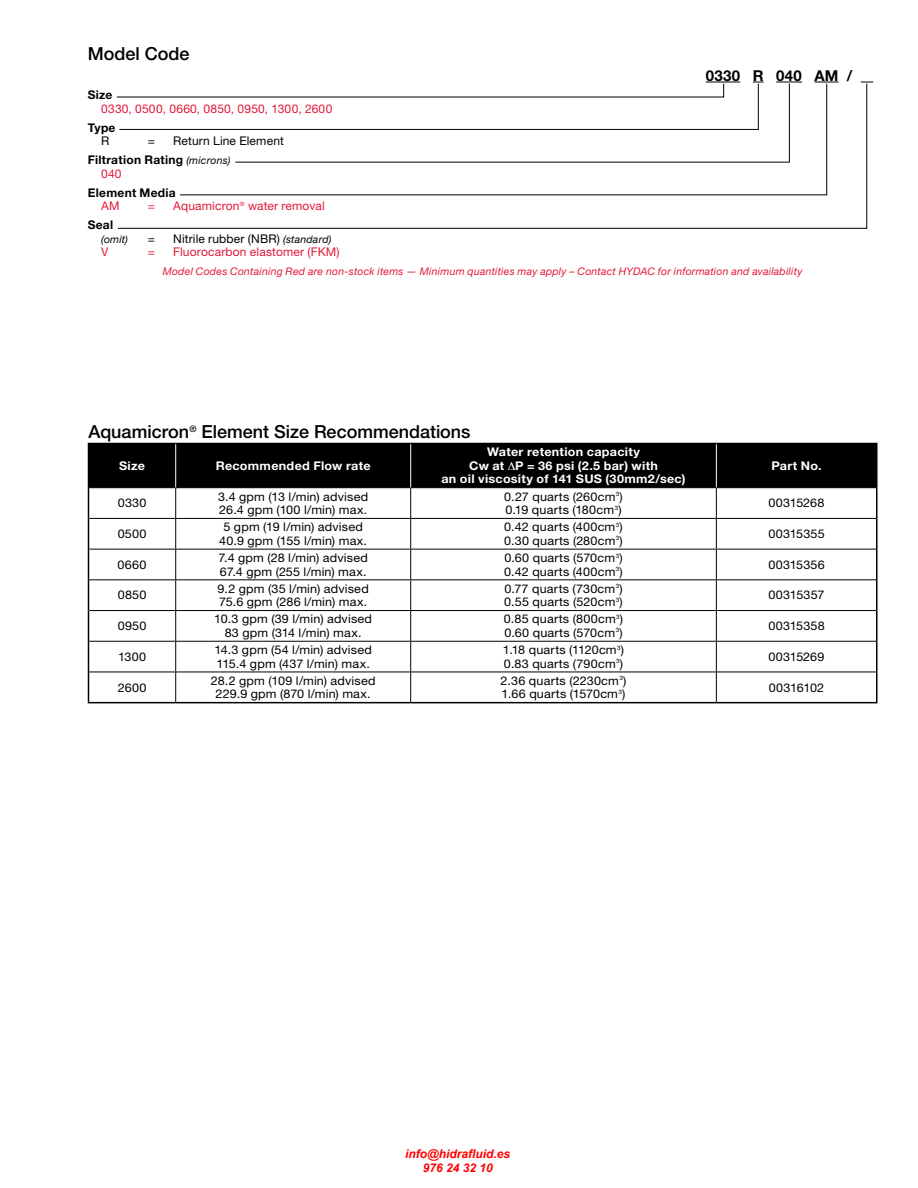
<style>
.page{position:relative;width:918px;height:1188px;background:#fff}
.page>*{position:absolute;margin:0;border:0;box-sizing:border-box;transform-origin:0 0}
.t1{font:500 18px "Helvetica Neue LT Std";color:#000}
.t2{font:700 15px "Helvetica Neue LT Std";letter-spacing:.025em;color:#000}
.t3{font:12px/13.5px "Helvetica Neue LT Std";letter-spacing:.015em;color:#000;scale:1.05 1}
.t4{font:700 12px/13.5px "Helvetica Neue LT Std";letter-spacing:.02em;color:#fff;text-align:center;scale:1.05 1}
.t5{font:12px "Helvetica Neue LT Std";letter-spacing:.015em;color:#e31837}
.t6{font:12px/18.9px "Helvetica Neue LT Std";letter-spacing:.015em;color:#000}
.t7{font:italic 700 12px/14.4px "Arial";color:#f00;text-align:center}
.t8{font:700 12px "Helvetica Neue LT Std";letter-spacing:.025em;color:#000}
.t9{font:12px "Helvetica Neue LT Std";letter-spacing:-.015em;color:#000;scale:1.05 1}
.t10{font:italic 10.5px "Helvetica Neue LT Std";letter-spacing:.02em;color:#e31837}
.t11{font:italic 10.5px "Helvetica Neue LT Std";color:#000}
.s1{font-weight:700}
.s2{font-style:italic;font-size:10.5px}
</style>
<div class="page">
<svg style="left:776px;top:82px;width:26px;height:1px"></svg>
<svg style="left:814px;top:82px;width:25px;height:1px"></svg>
<svg style="left:861px;top:82px;width:13px;height:1px"></svg>
<svg style="left:117px;top:83px;width:751px;height:146px"></svg>
<div style="left:89px;top:444px;width:787px;height:43px;background:#000"></div>
<hr style="left:88px;top:443px;width:88px;height:1px;background:#000">
<hr style="left:88px;top:444px;width:1px;height:44px;background:#000">
<hr style="left:176px;top:443px;width:235px;height:1px;background:#000">
<hr style="left:411px;top:443px;width:305px;height:1px;background:#000">
<hr style="left:716px;top:443px;width:161px;height:1px;background:#000">
<hr style="left:876px;top:444px;width:2px;height:44px;background:#000">
<hr style="left:88px;top:488px;width:1px;height:30px;background:#000">
<hr style="left:876px;top:488px;width:2px;height:30px;background:#000">
<hr style="left:88px;top:518px;width:1px;height:31px;background:#000">
<hr style="left:876px;top:518px;width:2px;height:31px;background:#000">
<hr style="left:88px;top:549px;width:1px;height:31px;background:#000">
<hr style="left:876px;top:549px;width:2px;height:31px;background:#000">
<hr style="left:88px;top:580px;width:1px;height:31px;background:#000">
<hr style="left:876px;top:580px;width:2px;height:31px;background:#000">
<hr style="left:88px;top:611px;width:1px;height:30px;background:#000">
<hr style="left:876px;top:611px;width:2px;height:30px;background:#000">
<hr style="left:88px;top:641px;width:1px;height:31px;background:#000">
<hr style="left:876px;top:641px;width:2px;height:31px;background:#000">
<hr style="left:88px;top:672px;width:1px;height:30px;background:#000">
<hr style="left:876px;top:672px;width:2px;height:30px;background:#000">
<hr style="left:88px;top:702px;width:88px;height:1px;background:#000">
<hr style="left:176px;top:702px;width:235px;height:1px;background:#000">
<hr style="left:411px;top:702px;width:305px;height:1px;background:#000">
<hr style="left:716px;top:702px;width:161px;height:1px;background:#000">
<hr style="left:89px;top:487px;width:87px;height:1px;background:#000">
<hr style="left:176px;top:487px;width:235px;height:1px;background:#000">
<hr style="left:175px;top:488px;width:1px;height:30px;background:#000">
<hr style="left:411px;top:487px;width:305px;height:1px;background:#000">
<hr style="left:410px;top:488px;width:1px;height:30px;background:#000">
<hr style="left:716px;top:487px;width:160px;height:1px;background:#000">
<hr style="left:716px;top:488px;width:1px;height:30px;background:#000">
<hr style="left:89px;top:518px;width:87px;height:1px;background:#000">
<hr style="left:176px;top:518px;width:235px;height:1px;background:#000">
<hr style="left:175px;top:519px;width:1px;height:30px;background:#000">
<hr style="left:411px;top:518px;width:305px;height:1px;background:#000">
<hr style="left:410px;top:519px;width:1px;height:30px;background:#000">
<hr style="left:716px;top:518px;width:160px;height:1px;background:#000">
<hr style="left:716px;top:519px;width:1px;height:30px;background:#000">
<hr style="left:89px;top:549px;width:87px;height:1px;background:#000">
<hr style="left:176px;top:549px;width:235px;height:1px;background:#000">
<svg style="left:175px;top:550px;width:1px;height:29px"></svg>
<hr style="left:411px;top:549px;width:305px;height:1px;background:#000">
<svg style="left:410px;top:550px;width:1px;height:29px"></svg>
<hr style="left:716px;top:549px;width:160px;height:1px;background:#000">
<svg style="left:716px;top:550px;width:1px;height:29px"></svg>
<hr style="left:89px;top:579px;width:87px;height:1px;background:#000">
<hr style="left:176px;top:579px;width:235px;height:1px;background:#000">
<hr style="left:175px;top:580px;width:1px;height:30px;background:#000">
<hr style="left:411px;top:579px;width:305px;height:1px;background:#000">
<hr style="left:410px;top:580px;width:1px;height:30px;background:#000">
<hr style="left:716px;top:579px;width:160px;height:1px;background:#000">
<hr style="left:716px;top:580px;width:1px;height:30px;background:#000">
<hr style="left:89px;top:610px;width:87px;height:1px;background:#000">
<hr style="left:176px;top:610px;width:235px;height:1px;background:#000">
<hr style="left:175px;top:611px;width:1px;height:30px;background:#000">
<hr style="left:411px;top:610px;width:305px;height:1px;background:#000">
<hr style="left:410px;top:611px;width:1px;height:30px;background:#000">
<hr style="left:716px;top:610px;width:160px;height:1px;background:#000">
<hr style="left:716px;top:611px;width:1px;height:30px;background:#000">
<hr style="left:89px;top:641px;width:87px;height:1px;background:#000">
<hr style="left:176px;top:641px;width:235px;height:1px;background:#000">
<hr style="left:175px;top:642px;width:1px;height:30px;background:#000">
<hr style="left:411px;top:641px;width:305px;height:1px;background:#000">
<hr style="left:410px;top:642px;width:1px;height:30px;background:#000">
<hr style="left:716px;top:641px;width:160px;height:1px;background:#000">
<hr style="left:716px;top:642px;width:1px;height:30px;background:#000">
<hr style="left:89px;top:672px;width:87px;height:1px;background:#000">
<hr style="left:176px;top:672px;width:235px;height:1px;background:#000">
<hr style="left:175px;top:672px;width:1px;height:30px;background:#000">
<hr style="left:411px;top:672px;width:305px;height:1px;background:#000">
<hr style="left:410px;top:672px;width:1px;height:30px;background:#000">
<hr style="left:716px;top:672px;width:160px;height:1px;background:#000">
<hr style="left:716px;top:672px;width:1px;height:30px;background:#000">
<hr style="left:175px;top:444px;width:1px;height:43px;background:#fff">
<hr style="left:410px;top:444px;width:1px;height:43px;background:#fff">
<hr style="left:716px;top:444px;width:1px;height:43px;background:#fff">
<h1 class="t1" style="left:88px;top:43px;width:103px">Model Code</h1>
<p class="t2" style="left:706px;top:66px;width:148px">0330 R 040 AM /</p>
<p class="t8" style="left:88px;top:88px;width:26px">Size</p>
<p class="t5" style="left:101px;top:101px;width:233px">0330, 0500, 0660, 0850, 0950, 1300, 2600</p>
<p class="t8" style="left:88px;top:120px;width:29px">Type</p>
<p class="t6" style="left:101px;top:131px;width:10px">R</p>
<p class="t6" style="left:148px;top:131px;width:9px">=</p>
<p class="t6" style="left:88px;top:131px;width:198px;text-indent:86px">Return Line Element<br><span class="s1">Filtration Rating</span> <span class="s2">(microns)</span></p>
<p class="t5" style="left:101px;top:166px;width:22px">040</p>
<p class="t8" style="left:88px;top:185px;width:90px">Element Media</p>
<p class="t5" style="left:101px;top:199px;width:20px">AM</p>
<p class="t5" style="left:148px;top:199px;width:9px">=</p>
<p class="t5" style="left:173px;top:199px;width:153px">Aquamicron<sup>®</sup> water removal</p>
<p class="t8" style="left:88px;top:217px;width:27px">Seal</p>
<p class="t11" style="left:101px;top:232px;width:28px">(omit)</p>
<p class="t6" style="left:148px;top:229px;width:9px">=</p>
<p class="t6" style="left:173px;top:229px;width:160px">Nitrile rubber (NBR) <span class="s2">(standard)</span></p>
<p class="t5" style="left:101px;top:245px;width:9px">V</p>
<p class="t5" style="left:148px;top:245px;width:9px">=</p>
<p class="t5" style="left:173px;top:245px;width:168px">Fluorocarbon elastomer (FKM)</p>
<p class="t10" style="left:163px;top:265px;width:641px">Model Codes Containing Red are non-stock items — Minimum quantities may apply – Contact HYDAC for information and availability</p>
<h1 class="t1" style="left:88px;top:421px;width:384px">Aquamicron<sup>®</sup> Element Size Recommendations</h1>
<p class="t4" style="left:119px;top:459px;width:26px">Size</p>
<p class="t4" style="left:216px;top:459px;width:149px">Recommended Flow rate</p>
<p class="t4" style="left:441px;top:445px;width:234px">Water retention capacity<br>Cw at ∆P = 36 psi (2.5 bar) with<br>an oil viscosity of 141 SUS (30mm2/sec)</p>
<p class="t4" style="left:771px;top:459px;width:49px">Part No.</p>
<p class="t3" style="left:118px;top:496px;width:29px">0330</p>
<p class="t3" style="left:218px;top:489px;width:144px">3.4 gpm (13 l/min) advised<br>26.4 gpm (100 l/min) max.</p>
<p class="t3" style="left:504px;top:489px;width:115px">0.27 quarts (260cm<sup>3</sup>)<br>0.19 quarts (180cm<sup>3</sup>)</p>
<p class="t3" style="left:769px;top:496px;width:55px">00315268</p>
<p class="t3" style="left:118px;top:527px;width:29px">0500</p>
<p class="t3" style="left:219px;top:520px;width:142px;text-align:center">5 gpm (19 l/min) advised<br>40.9 gpm (155 l/min) max.</p>
<p class="t3" style="left:504px;top:520px;width:115px">0.42 quarts (400cm<sup>3</sup>)<br>0.30 quarts (280cm<sup>3</sup>)</p>
<p class="t3" style="left:768px;top:527px;width:55px">00315355</p>
<p class="t3" style="left:118px;top:558px;width:29px">0660</p>
<p class="t3" style="left:218px;top:551px;width:144px">7.4 gpm (28 l/min) advised<br>67.4 gpm (255 l/min) max.</p>
<p class="t3" style="left:504px;top:551px;width:114px">0.60 quarts (570cm<sup>3</sup>)<br>0.42 quarts (400cm<sup>3</sup>)</p>
<p class="t3" style="left:768px;top:558px;width:55px">00315356</p>
<p class="t3" style="left:118px;top:588px;width:29px">0850</p>
<p class="t3" style="left:218px;top:582px;width:146px">9.2 gpm (35 l/min) advised<br>75.6 gpm (286 l/min) max.</p>
<p class="t3" style="left:504px;top:582px;width:114px">0.77 quarts (730cm<sup>3</sup>)<br>0.55 quarts (520cm<sup>3</sup>)</p>
<p class="t3" style="left:769px;top:588px;width:55px">00315357</p>
<p class="t3" style="left:118px;top:619px;width:29px">0950</p>
<p class="t3" style="left:214px;top:612px;width:152px;text-align:center">10.3 gpm (39 l/min) advised<br>83 gpm (314 l/min) max.</p>
<p class="t3" style="left:504px;top:612px;width:115px">0.85 quarts (800cm<sup>3</sup>)<br>0.60 quarts (570cm<sup>3</sup>)</p>
<p class="t3" style="left:768px;top:619px;width:55px">00315358</p>
<p class="t3" style="left:118px;top:650px;width:28px">1300</p>
<p class="t3" style="left:214px;top:643px;width:151px">14.3 gpm (54 l/min) advised<br>115.4 gpm (437 l/min) max.</p>
<p class="t3" style="left:503px;top:643px;width:117px">1.18 quarts (1120cm<sup>3</sup>)<br>0.83 quarts (790cm<sup>3</sup>)</p>
<p class="t3" style="left:769px;top:650px;width:55px">00315269</p>
<p class="t3" style="left:118px;top:680px;width:29px">2600</p>
<p class="t3" style="left:211px;top:674px;width:158px;text-align:center">28.2 gpm (109 l/min) advised<br>229.9 gpm (870 l/min) max.</p>
<p class="t3" style="left:501px;top:674px;width:121px">2.36 quarts (2230cm<sup>3</sup>)<br>1.66 quarts (1570cm<sup>3</sup>)</p>
<p class="t9" style="left:769px;top:680px;width:54px">00316102</p>
<p class="t7" style="left:405px;top:1147px;width:107px">info@hidrafluid.es<br>976 24 32 10</p>
</div>
